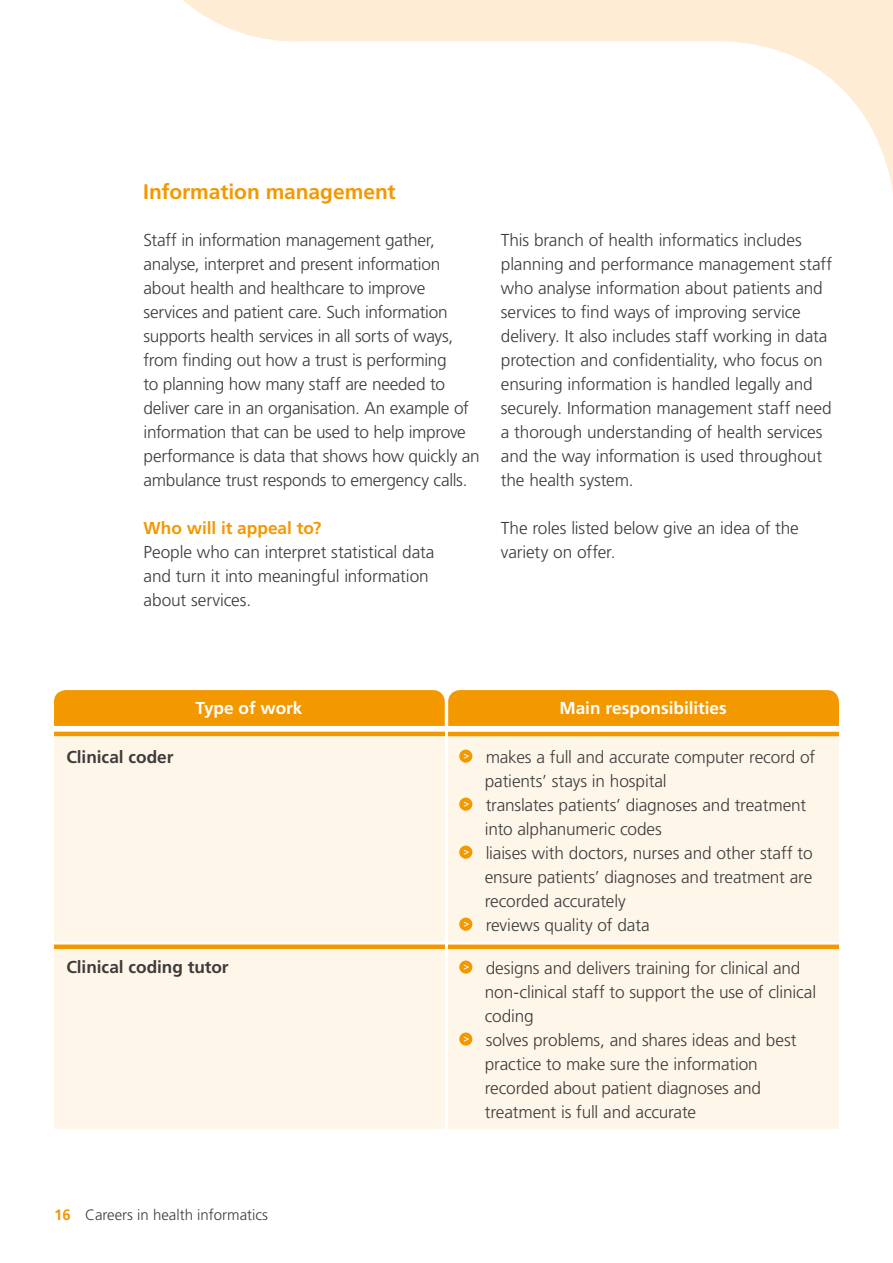
<style>
.page{position:relative;width:893px;height:1263px;background:#fff}
.page>*{position:absolute;margin:0;border:0;box-sizing:border-box;transform-origin:0 0}
.t1{font:700 21px "Frutiger LT Std";letter-spacing:-.005em;color:#f49800}
.t2{font:300 17.25px/24px "Frutiger LT Std";letter-spacing:-.01em;color:#3c3c3b}
.t3{font:700 17.25px "Frutiger LT Std";letter-spacing:-.005em;color:#3c3c3b}
.t4{font:700 17.25px "Frutiger LT Std";color:#fff}
.t5{font:700 17.25px "Frutiger LT Std";letter-spacing:-.005em;color:#f49800}
.t6{font:300 15px "Frutiger LT Std";color:#3c3c3b}
.s1{font-weight:700;color:#f49800}
</style>
<div class="page">
<div style="left:54px;top:690px;width:785px;height:36px;background:#f49800"></div>
<div style="left:54px;top:736px;width:785px;height:393px;background:#fff6ea"></div>
<hr style="left:448px;top:942px;width:391px;height:3px;background:#fff">
<hr style="left:54px;top:942px;width:391px;height:3px;background:#fff">
<hr style="left:445px;top:733px;width:3px;height:210px;background:#fff">
<hr style="left:445px;top:943px;width:3px;height:186px;background:#fff">
<hr style="left:54px;top:732px;width:391px;height:4px;background:#f49800">
<hr style="left:448px;top:732px;width:391px;height:4px;background:#f49800">
<div style="left:459px;top:750px;width:13px;height:13px;background:#f49800;border-radius:50%"></div>
<svg style="left:464px;top:754px;width:5px;height:5px"></svg>
<div style="left:459px;top:798px;width:13px;height:13px;background:#f49800;border-radius:50%"></div>
<svg style="left:464px;top:802px;width:5px;height:5px"></svg>
<div style="left:459px;top:846px;width:13px;height:13px;background:#f49800;border-radius:50%"></div>
<svg style="left:464px;top:850px;width:5px;height:5px"></svg>
<div style="left:459px;top:918px;width:13px;height:13px;background:#f49800;border-radius:50%"></div>
<svg style="left:464px;top:922px;width:5px;height:5px"></svg>
<div style="left:54px;top:944px;width:391px;height:5px;background:#f49800"></div>
<div style="left:448px;top:944px;width:391px;height:5px;background:#f49800"></div>
<svg style="left:459px;top:960px;width:13px;height:14px"></svg>
<svg style="left:464px;top:964px;width:5px;height:5px"></svg>
<svg style="left:459px;top:1032px;width:13px;height:14px"></svg>
<svg style="left:464px;top:1036px;width:5px;height:5px"></svg>
<svg style="left:183px;top:0;width:710px;height:193px"></svg>
<p class="t1" style="left:143px;top:180px;width:254px">Information management</p>
<p class="t2" style="left:144px;top:228px;width:338px">Staff in information management gather, analyse, interpret and present information about health and healthcare to improve services and patient care. Such information supports health services in all sorts of ways, from finding out how a trust is performing<br>to planning how many staff are needed to deliver care in an organisation. An example of information that can be used to help improve performance is data that shows how quickly an ambulance trust responds to emergency calls.</p>
<p class="t5" style="left:144px;top:518px;width:180px">Who will it appeal to?</p>
<p class="t2" style="left:144px;top:540px;width:292px">People who can interpret statistical data and turn it into meaningful information about services.</p>
<p class="t2" style="left:501px;top:228px;width:333px">This branch of health informatics includes planning and performance management staff who analyse information about patients and services to find ways of improving service delivery. It also includes staff working in data protection and confidentiality, who focus on ensuring information is handled legally and securely. Information management staff need a thorough understanding of health services and the way information is used throughout the health system.</p>
<p class="t2" style="left:501px;top:516px;width:300px">The roles listed below give an idea of the variety on offer.</p>
<p class="t4" style="left:196px;top:698px;width:108px">Type of work</p>
<p class="t4" style="left:559px;top:698px;width:169px">Main responsibilities</p>
<p class="t3" style="left:66px;top:746px;width:109px">Clinical coder</p>
<p class="t2" style="left:485px;top:745px;width:332px">makes a full and accurate computer record of patients’ stays in hospital<br>translates patients’ diagnoses and treatment into alphanumeric codes<br>liaises with doctors, nurses and other staff to ensure patients’ diagnoses and treatment are recorded accurately<br>reviews quality of data</p>
<p class="t3" style="left:66px;top:957px;width:164px">Clinical coding tutor</p>
<p class="t2" style="left:485px;top:956px;width:333px">designs and delivers training for clinical and non-clinical staff to support the use of clinical coding<br>solves problems, and shares ideas and best practice to make sure the information recorded about patient diagnoses and treatment is full and accurate</p>
<p class="t6" style="left:54px;top:1206px;width:216px"><span class="s1">16</span> Careers in health informatics</p>
</div>
